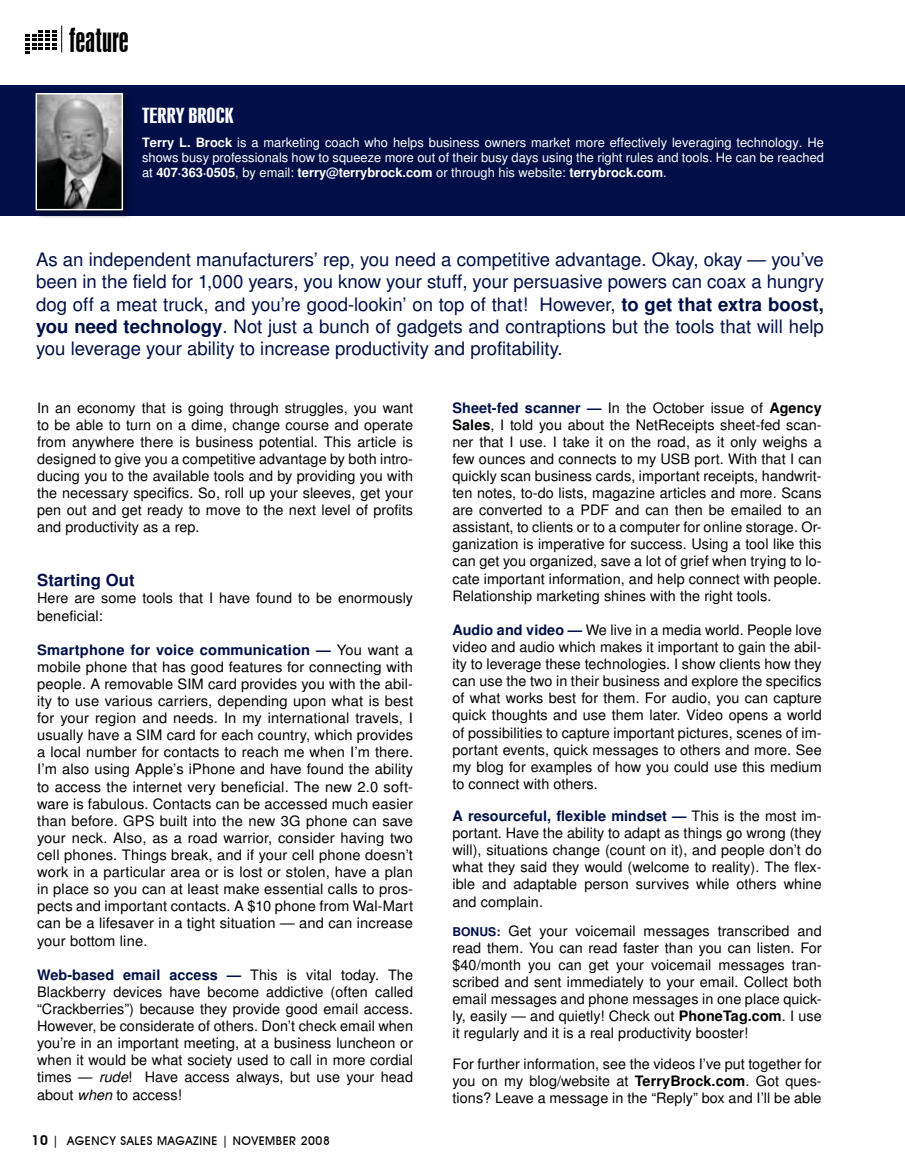
<style>
.page{position:relative;width:905px;height:1175px;background:#fff}
.page>*{position:absolute;margin:0;border:0;box-sizing:border-box;transform-origin:0 0}
.t1{font:31.05px "Swiss 924 BT Regular B";color:#000}
.t2{font:19.5px "Swiss 924 BT Regular B";color:#fff;scale:1.25 1}
.t3{font:18.3px/22px "Turkish Sans SSK";color:#000f47;text-align:justify}
.t4{font:700 16.5px "Turkish Sans SSK";color:#000f47}
.t5{font:14.25px/17.1px "Turkish Sans SSK";letter-spacing:.005em;color:#000;text-align:justify}
.t6{font:12.75px/15px "Turkish Sans SSK";color:#fff;text-align:justify}
.t7{font:500 12px "Avant Garde IT Cby BT";letter-spacing:.05em;color:#000}
.s1{font-weight:700}
.s2{font-weight:700;color:#000f47}
.s3{font-style:italic}
.s4{font-weight:600;font-size:13.5px}
.s5{font-weight:700;font-size:12px;color:#000f47}
</style>
<div class="page">
<svg style="left:26px;top:26px;width:36px;height:28px"></svg>
<div style="left:0;top:86px;width:904px;height:130px;background:#000f47"></div>
<div style="left:35px;top:92px;width:98px;height:128px;background:#000;opacity:.4"></div>
<img style="left:38px;top:95px;width:83px;height:113px">
<div style="left:36px;top:93px;width:87px;height:117px;border:1px solid #fff"></div>
<h1 class="t1" style="left:69px;top:22px;width:61px">FEATURE</h1>
<h2 class="t2" style="left:142px;top:104px;width:75px">TERRY BROCK</h2>
<p class="t6" style="left:142px;top:135px;width:683px"><span class="s1">Terry L. Brock</span> is a marketing coach who helps business owners market more effectively leveraging technology. He shows busy professionals how to squeeze more out of their busy days using the right rules and tools. He can be reached at <span class="s1">407·363·0505</span>, by email: <span class="s1">terry@terrybrock.com</span> or through his website: <span class="s1">terrybrock.com</span>.</p>
<p class="t3" style="left:36px;top:248px;width:789px">As an independent manufacturers’ rep, you need a competitive advantage. Okay, okay — you’ve been in the field for 1,000 years, you know your stuff, your persuasive powers can coax a hungry dog off a meat truck, and you’re good-lookin’ on top of that! However, <span class="s1">to get that extra boost, you need technology</span>. Not just a bunch of gadgets and contraptions but the tools that will help you leverage your ability to increase productivity and profitability.</p>
<p class="t5" style="left:37px;top:399px;width:377px">In an economy that is going through struggles, you want to be able to turn on a dime, change course and operate from anywhere there is business potential. This article is designed to give you a competitive advantage by both intro&shy;ducing you to the available tools and by providing you with the necessary specifics. So, roll up your sleeves, get your pen out and get ready to move to the next level of profits and productivity as a rep.</p>
<p class="t4" style="left:37px;top:570px;width:99px">Starting Out</p>
<p class="t5" style="left:37px;top:589px;width:377px">Here are some tools that I have found to be enormously beneficial:</p>
<p class="t5" style="left:37px;top:641px;width:377px"><span class="s2">Smartphone for voice communication —</span> You want a mobile phone that has good features for connecting with people. A removable SIM card provides you with the abil&shy;ity to use various carriers, depending upon what is best for your region and needs. In my international travels, I usually have a SIM card for each country, which provides a local number for contacts to reach me when I’m there.<br>I’m also using Apple’s iPhone and have found the ability to access the internet very beneficial. The new 2.0 soft&shy;ware is fabulous. Contacts can be accessed much easier than before. GPS built into the new 3G phone can save your neck. Also, as a road warrior, consider having two cell phones. Things break, and if your cell phone doesn’t work in a particular area or is lost or stolen, have a plan in place so you can at least make essential calls to pros&shy;pects and important contacts. A $10 phone from Wal-Mart can be a lifesaver in a tight situation — and can increase your bottom line.</p>
<p class="t5" style="left:37px;top:966px;width:377px"><span class="s2">Web-based email access —</span> This is vital today. The Blackberry devices have become addictive (often called “Crackberries”) because they provide good email access.<br>However, be considerate of others. Don’t check email when you’re in an important meeting, at a business luncheon or when it would be what society used to call in more cordial times — <span class="s3">rude</span>! Have access always, but use your head about <span class="s3">when</span> to access!</p>
<p class="t7" style="left:32px;top:1133px;width:300px"><span class="s4">10</span> | AGENCY SALES MAGAZINE | NOVEMBER 2008</p>
<p class="t5" style="left:452px;top:399px;width:371px"><span class="s2">Sheet-fed scanner —</span> In the October issue of <span class="s1">Agency Sales</span>, I told you about the NetReceipts sheet-fed scan&shy;ner that I use. I take it on the road, as it only weighs a few ounces and connects to my USB port. With that I can quickly scan business cards, important receipts, handwrit&shy;ten notes, to-do lists, magazine articles and more. Scans are converted to a PDF and can then be emailed to an assistant, to clients or to a computer for online storage. Or&shy;ganization is imperative for success. Using a tool like this can get you organized, save a lot of grief when trying to lo&shy;cate important information, and help connect with people.<br>Relationship marketing shines with the right tools.</p>
<p class="t5" style="left:452px;top:621px;width:371px"><span class="s2">Audio and video —</span> We live in a media world. People love video and audio which makes it important to gain the abil&shy;ity to leverage these technologies. I show clients how they can use the two in their business and explore the specifics of what works best for them. For audio, you can capture quick thoughts and use them later. Video opens a world of possibilities to capture important pictures, scenes of im&shy;portant events, quick messages to others and more. See my blog for examples of how you could use this medium to connect with others.</p>
<p class="t5" style="left:452px;top:807px;width:371px"><span class="s2">A resourceful, flexible mindset —</span> This is the most im&shy;portant. Have the ability to adapt as things go wrong (they will), situations change (count on it), and people don’t do what they said they would (welcome to reality). The flex&shy;ible and adaptable person survives while others whine and complain.</p>
<p class="t5" style="left:452px;top:921px;width:371px"><span class="s5">BONUS :</span> Get your voicemail messages transcribed and read them. You can read faster than you can listen. For $40/month you can get your voicemail messages tran&shy;scribed and sent immediately to your email. Collect both email messages and phone messages in one place quick&shy;ly, easily — and quietly! Check out <span class="s1">PhoneTag.com</span>. I use it regularly and it is a real productivity booster!</p>
<p class="t5" style="left:452px;top:1055px;width:371px">For further information, see the videos I’ve put together for you on my blog/website at <span class="s1">TerryBrock.com</span>. Got ques&shy;tions? Leave a message in the “Reply” box and I’ll be able</p>
</div>
